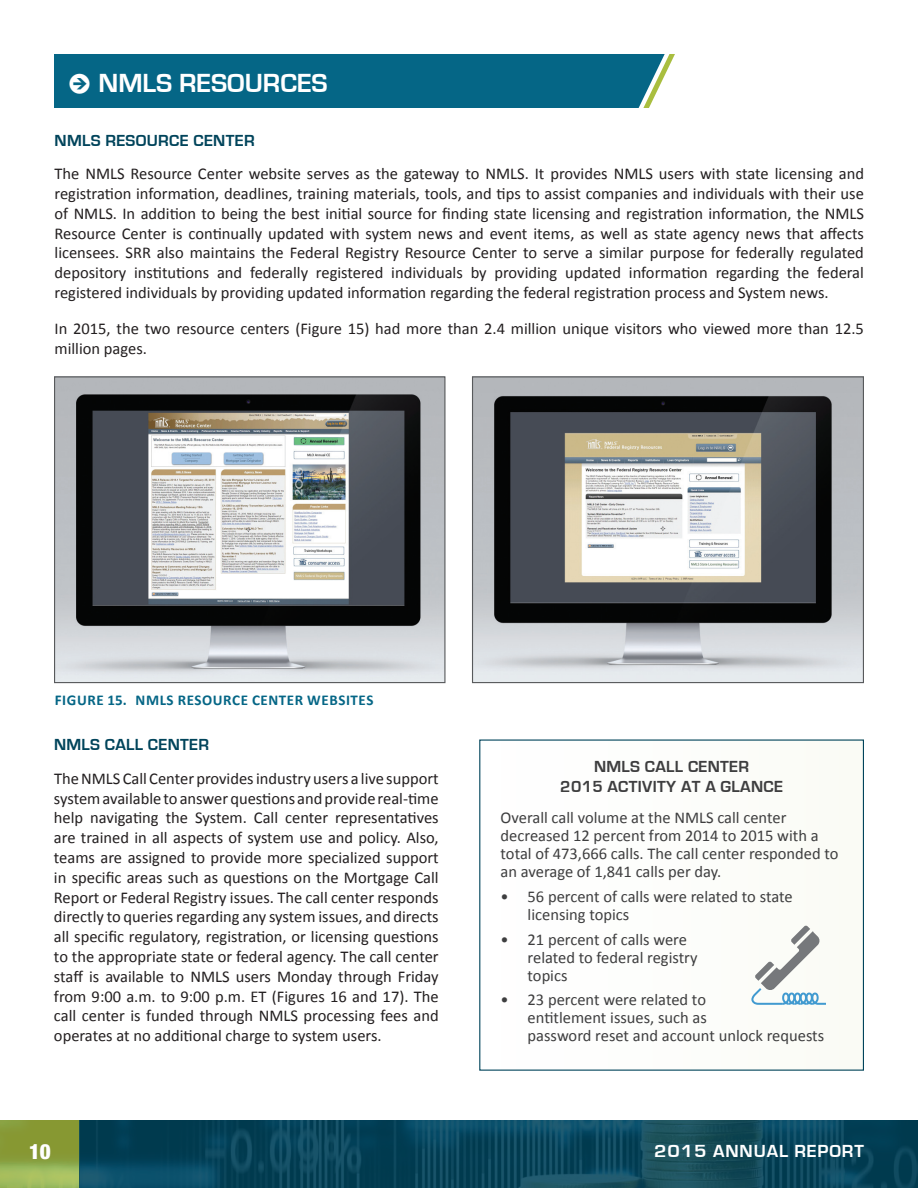
<style>
.page{position:relative;width:918px;height:1188px;background:#fff}
.page>*{position:absolute;margin:0;border:0;box-sizing:border-box;transform-origin:0 0}
.t1{font:700 27px "Eurostile";color:#fff}
.t2{font:900 condensed 21px "Helvetica Neue LT Std";color:#fff}
.t3{font:700 18px "Eurostile";letter-spacing:.05em;color:#fff;scale:1.1 1}
.Body_Text{font:16.5px/19.8px "Calibri";color:#231f20;text-align:justify}
.t4{font:16.5px/18px "Calibri";color:#3e3e3f}
.t5{font:700 16.5px/19.8px "Eurostile";letter-spacing:.02em;color:#3e3e3f;text-align:center}
.Subhead{font:700 16.5px "Eurostile";letter-spacing:.02em;color:#01445b}
.Figure_Text{font:700 15px "Calibri";letter-spacing:.04em;color:#056686}
.s1{font-family:"Mercury Numeric G1"}
</style>
<div class="page">
<svg style="left:0;top:1120px;width:80px;height:68px;background:#8ea444"></svg>
<svg style="left:80px;top:1120px;width:837px;height:68px;background:#0b465b"></svg>
<hr style="left:917px;top:1120px;width:1px;height:68px;background:#01445b">
<div style="left:54px;top:54px;width:621px;height:54px;background:#056686"></div>
<div style="left:479px;top:740px;width:385px;height:331px;background:#fdfdfb"></div>
<svg style="left:751px;top:925px;width:75px;height:80px"></svg>
<img style="left:56px;top:378px;width:388px;height:303px">
<div style="left:54px;top:376px;width:392px;height:307px;border:1px solid #585a5c"></div>
<img style="left:474px;top:378px;width:388px;height:303px">
<div style="left:472px;top:376px;width:392px;height:307px;border:1px solid #585a5c"></div>
<p class="t1" style="left:68px;top:68px;width:262px"><span class="s1">k</span> NMLS RESOURCES</p>
<p class="Subhead" style="left:55px;top:132px;width:202px">NMLS RESOURCE CENTER</p>
<p class="Body_Text" style="left:55px;top:164px;width:811px">The NMLS Resource Center website serves as the gateway to NMLS. It provides NMLS users with state licensing and registration information, deadlines, training materials, tools, and tips to assist companies and individuals with their use of NMLS. In addition to being the best initial source for finding state licensing and registration information, the NMLS Resource Center is continually updated with system news and event items, as well as state agency news that affects licensees. SRR also maintains the Federal Registry Resource Center to serve a similar purpose for federally regulated depository institutions and federally registered individuals by providing updated information regarding the federal registered individuals by providing updated information regarding the federal registration process and System news.</p>
<p class="Body_Text" style="left:55px;top:319px;width:811px">In 2015, the two resource centers (Figure 15) had more than 2.4 million unique visitors who viewed more than 12.5 million pages.</p>
<p class="Figure_Text" style="left:55px;top:690px;width:320px">FIGURE 15. NMLS RESOURCE CENTER WEBSITES</p>
<p class="Subhead" style="left:54px;top:736px;width:157px">NMLS CALL CENTER</p>
<p class="Body_Text" style="left:54px;top:768px;width:386px">The NMLS Call Center provides industry users a live support system available to answer questions and provide real-time help navigating the System. Call center representatives are trained in all aspects of system use and policy. Also, teams are assigned to provide more specialized support in specific areas such as questions on the Mortgage Call Report or Federal Registry issues. The call center responds directly to queries regarding any system issues, and directs all specific regulatory, registration, or licensing questions to the appropriate state or federal agency. The call center staff is available to NMLS users Monday through Friday from 9:00 a.m. to 9:00 p.m. ET (Figures 16 and 17). The call center is funded through NMLS processing fees and operates at no additional charge to system users.</p>
<p class="t5" style="left:560px;top:757px;width:224px">NMLS CALL CENTER<br>2015 ACTIVITY AT A GLANCE</p>
<p class="t4" style="left:501px;top:809px;width:339px">Overall call volume at the NMLS call center decreased 12 percent from 2014 to 2015 with a total of 473,666 calls. The call center responded to an average of 1,841 calls per day.</p>
<p class="t4" style="left:528px;top:888px;width:267px;text-indent:-27px">• 56 percent of calls were related to state licensing topics</p>
<p class="t4" style="left:528px;top:930px;width:171px;text-indent:-27px">• 21 percent of calls were related to federal registry topics</p>
<p class="t4" style="left:528px;top:991px;width:298px;text-indent:-27px">• 23 percent were related to<br>entitlement issues, such as<br>password reset and account unlock requests</p>
<p class="t2" style="left:29px;top:1138px;width:23px">10</p>
<p class="t3" style="left:654px;top:1142px;width:192px">2015 ANNUAL REPORT</p>
</div>
